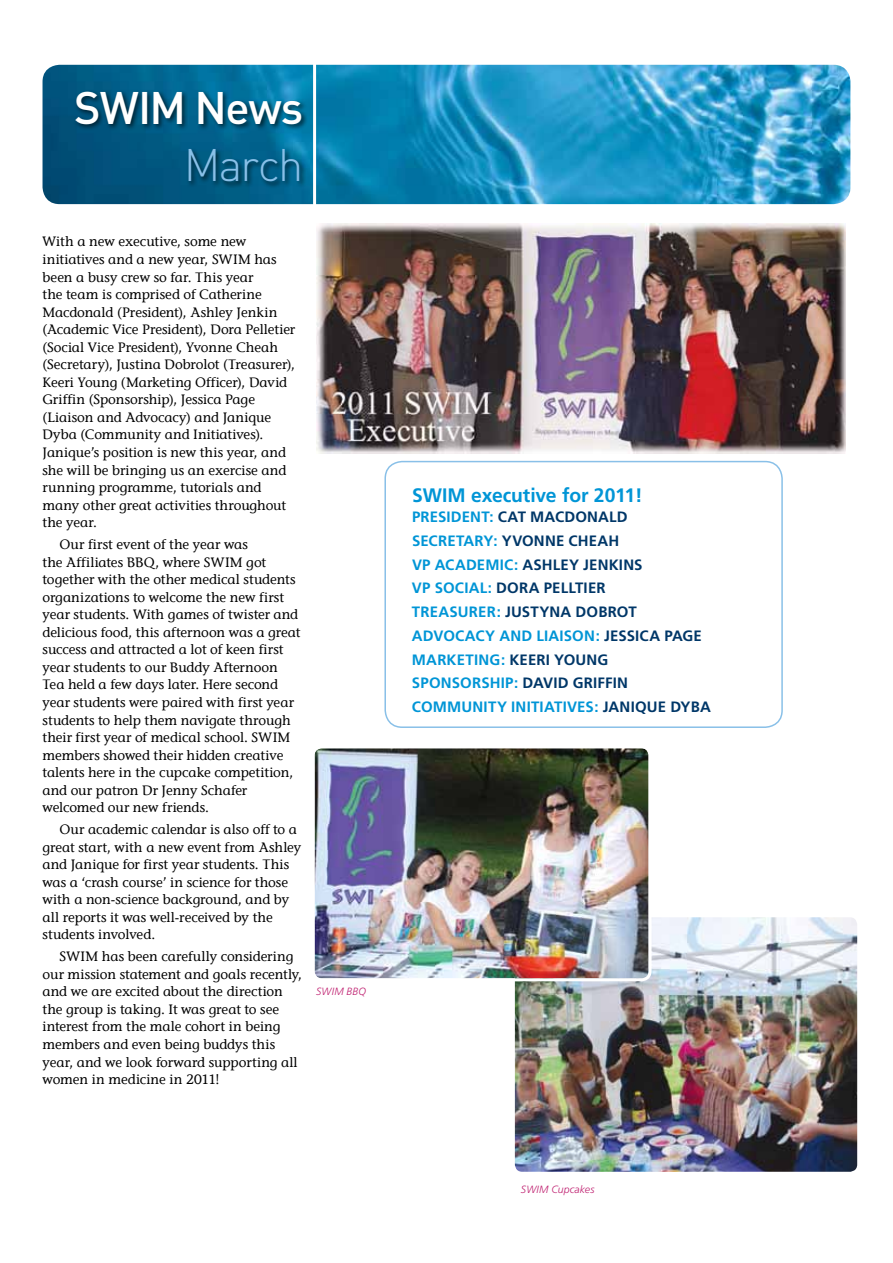
<style>
.page{position:relative;width:893px;height:1263px;background:#fff}
.page>*{position:absolute;margin:0;border:0;box-sizing:border-box;transform-origin:0 0}
.t1{font:500 45px "DIN";letter-spacing:-.025em;color:#fff}
.t2{font:300 45px "DIN";letter-spacing:-.04em;color:#89c0e8}
.t3{font:700 19.5px "Frutiger";letter-spacing:-.005em;color:#0095d6}
.t4{font:700 15px/23.7px "Frutiger";letter-spacing:.01em;color:#0095d6}
.t5{font:13.5px/17.5px "Stone Informal";color:#000}
.t6{font:italic 300 10.5px "Frutiger";letter-spacing:.02em;color:#bf2070}
.s1{color:#003768}
</style>
<div class="page">
<div style="left:384px;top:461px;width:399px;height:267px;border:2px solid #89c0e8;border-radius:17px"></div>
<img style="left:43px;top:65px;width:807px;height:139px">
<div style="left:73px;top:90px;width:235px;height:99px;background:#000;opacity:.65"></div>
<hr style="left:313px;top:61px;width:3px;height:148px;background:#fff">
<img style="left:316px;top:223px;width:529px;height:230px">
<img style="left:515px;top:917px;width:342px;height:255px">
<img style="left:316px;top:749px;width:332px;height:228px">
<div style="left:312px;top:745px;width:340px;height:236px;border:3px solid #fff;border-radius:9px"></div>
<h1 class="t1" style="left:74px;top:79px;width:231px">SWIM News</h1>
<h1 class="t2" style="left:184px;top:137px;width:121px">March</h1>
<p class="t5" style="left:43px;top:233px;width:254px">With a new executive, some new initiatives and a new year, SWIM has been a busy crew so far. This year<br>the team is comprised of Catherine Macdonald (President), Ashley Jenkin (Academic Vice President), Dora Pelletier (Social Vice President), Yvonne Cheah (Secretary), Justina Dobrolot (Treasurer), Keeri Young (Marketing Officer), David Griffin (Sponsorship), Jessica Page (Liaison and Advocacy) and Janique Dyba (Community and Initiatives).<br>Janique’s position is new this year, and she will be bringing us an exercise and running programme, tutorials and many other great activities throughout the year.</p>
<p class="t5" style="left:43px;top:536px;width:259px;text-indent:17px">Our first event of the year was<br>the Affiliates BBQ, where SWIM got together with the other medical students organizations to welcome the new first year students. With games of twister and delicious food, this afternoon was a great success and attracted a lot of keen first year students to our Buddy Afternoon Tea held a few days later. Here second year students were paired with first year students to help them navigate through their first year of medical school. SWIM members showed their hidden creative talents here in the cupcake competition, and our patron Dr Jenny Schafer welcomed our new friends.</p>
<p class="t5" style="left:43px;top:821px;width:260px;text-indent:17px">Our academic calendar is also off to a great start, with a new event from Ashley and Janique for first year students. This was a ‘crash course’ in science for those with a non-science background, and by all reports it was well-received by the students involved.</p>
<p class="t5" style="left:43px;top:948px;width:261px;text-indent:17px">SWIM has been carefully considering our mission statement and goals recently, and we are excited about the direction the group is taking. It was great to see interest from the male cohort in being members and even being buddys this year, and we look forward supporting all women in medicine in 2011!</p>
<p class="t6" style="left:316px;top:985px;width:52px">SWIM BBQ</p>
<h2 class="t3" style="left:412px;top:483px;width:232px">SWIM executive for 2011!</h2>
<p class="t4" style="left:412px;top:505px;width:300px">PRESIDENT: <span class="s1">CAT MACDONALD<br></span>SECRETARY: <span class="s1">YVONNE CHEAH<br></span>VP ACADEMIC: <span class="s1">ASHLEY JENKINS<br></span>VP SOCIAL: <span class="s1">DORA PELLTIER<br></span>TREASURER: <span class="s1">JUSTYNA DOBROT<br></span>ADVOCACY AND LIAISON: <span class="s1">JESSICA PAGE<br></span>MARKETING: <span class="s1">KEERI YOUNG<br></span>SPONSORSHIP: <span class="s1">DAVID GRIFFIN<br></span>COMMUNITY INITIATIVES: <span class="s1">JANIQUE DYBA</span></p>
<p class="t6" style="left:521px;top:1184px;width:75px">SWIM Cupcakes</p>
</div>
